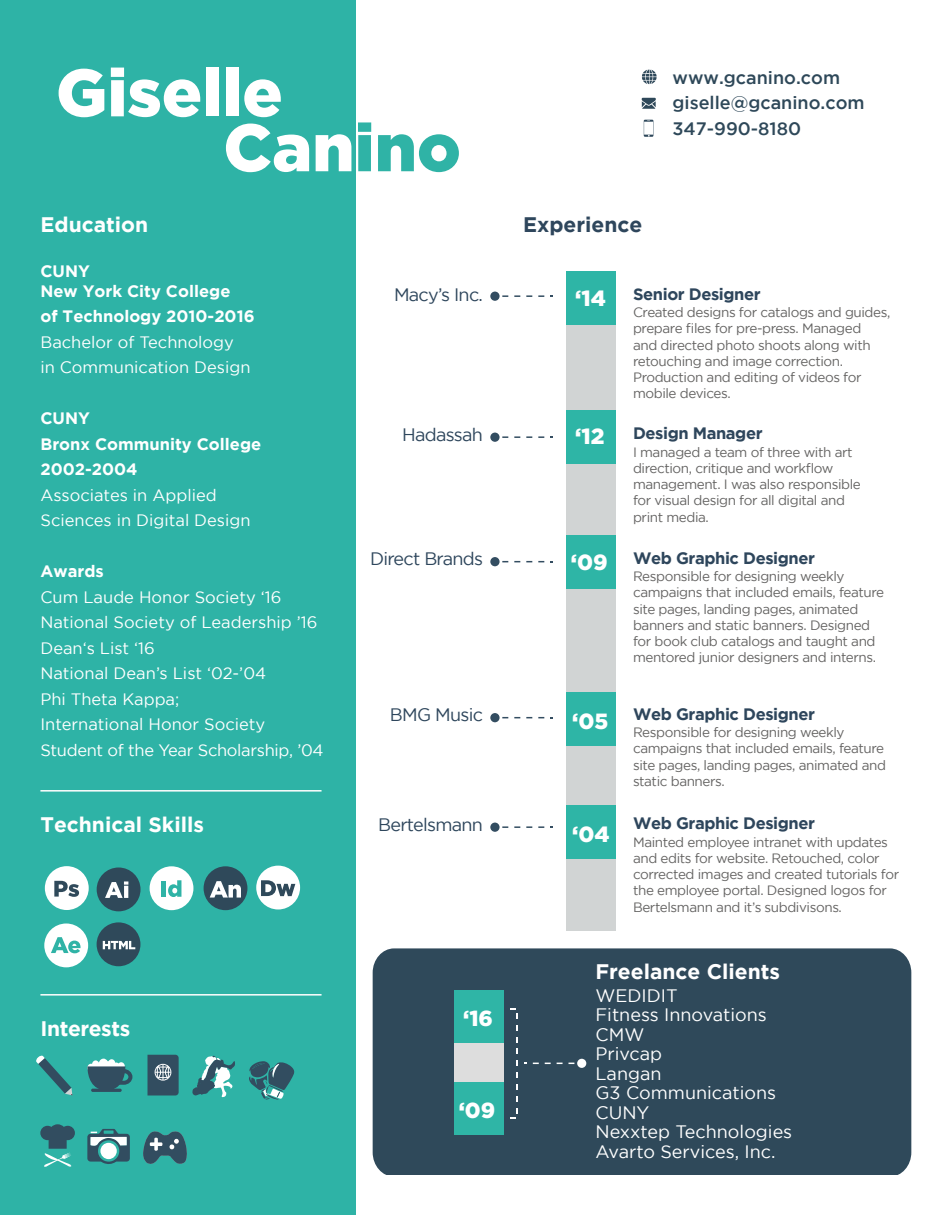
<style>
.page{position:relative;width:945px;height:1215px;background:#fff}
.page>*{position:absolute;margin:0;border:0;box-sizing:border-box;transform-origin:0 0}
.t1{font:900 22.05px "Gotham";color:#fff}
.t2{font:900 21.75px "Gotham";color:#fff}
.t3{font:700 21px "Gotham";color:#fff}
.t4{font:700 21px "Gotham";color:#2e465c}
.t5{font:700 21px "Gotham";letter-spacing:-.02em;color:#fff}
.t6{font:18px/19.5px "Gotham";color:#fff}
.t7{font:18px "Gotham";letter-spacing:-.04em;color:#2e465c}
.t8{font:500 18px "Gotham";color:#2e4859}
.t9{font:16.5px "Gotham";color:#fff}
.t10{font:700 16.5px/25.5px "Gotham";color:#fff}
.t11{font:700 16.5px "Gotham";letter-spacing:-.025em;color:#2e465c}
.t12{font:16.5px "Gotham";letter-spacing:-.02em;color:#fff}
.t13{font:13.5px/16.2px "Gotham";letter-spacing:-.03em;color:#646362}
</style>
<div class="page">
<div style="left:0;top:0;width:356px;height:1215px;background:#2eb3a6"></div>
<svg style="left:642px;top:69px;width:15px;height:15px"></svg>
<svg style="left:644px;top:120px;width:9px;height:17px"></svg>
<svg style="left:642px;top:98px;width:14px;height:11px"></svg>
<div style="left:567px;top:277px;width:49px;height:653px;background:#d1d4d4"></div>
<div style="left:567px;top:271px;width:49px;height:53px;background:#2eb5a6"></div>
<div style="left:567px;top:410px;width:49px;height:54px;background:#2eb5a6"></div>
<div style="left:567px;top:535px;width:49px;height:53px;background:#2eb5a6"></div>
<div style="left:567px;top:692px;width:49px;height:54px;background:#2eb5a6"></div>
<div style="left:490px;top:713px;width:10px;height:9px;background:#334d61;border-radius:50%"></div>
<div style="left:567px;top:805px;width:49px;height:53px;background:#2eb5a6"></div>
<svg style="left:538px;top:826px;width:6px;height:2px"></svg>
<svg style="left:526px;top:826px;width:6px;height:2px"></svg>
<svg style="left:514px;top:826px;width:6px;height:2px"></svg>
<svg style="left:502px;top:826px;width:6px;height:2px"></svg>
<div style="left:490px;top:823px;width:10px;height:9px;background:#334d61;border-radius:50%"></div>
<div style="left:490px;top:557px;width:10px;height:9px;background:#334d61;border-radius:50%"></div>
<svg style="left:538px;top:295px;width:6px;height:2px"></svg>
<svg style="left:526px;top:295px;width:6px;height:2px"></svg>
<svg style="left:514px;top:295px;width:6px;height:2px"></svg>
<svg style="left:502px;top:295px;width:6px;height:2px"></svg>
<div style="left:490px;top:292px;width:10px;height:9px;background:#334d61;border-radius:50%"></div>
<svg style="left:538px;top:436px;width:6px;height:2px"></svg>
<svg style="left:526px;top:436px;width:6px;height:2px"></svg>
<svg style="left:514px;top:436px;width:6px;height:2px"></svg>
<svg style="left:502px;top:436px;width:6px;height:2px"></svg>
<div style="left:490px;top:433px;width:10px;height:9px;background:#334d61;border-radius:50%"></div>
<hr style="left:40px;top:790px;width:282px;height:2px;background:#fff">
<div style="left:45px;top:866px;width:44px;height:44px;background:#fff;border-radius:50%"></div>
<svg style="left:54px;top:881px;width:25px;height:16px"></svg>
<div style="left:97px;top:922px;width:43px;height:44px;background:#2f495a;border-radius:50%"></div>
<div style="left:97px;top:868px;width:44px;height:43px;background:#2f495a;border-radius:50%"></div>
<svg style="left:105px;top:881px;width:23px;height:17px"></svg>
<div style="left:150px;top:866px;width:43px;height:44px;background:#fff;border-radius:50%"></div>
<hr style="left:162px;top:881px;width:4px;height:16px;background:#2fb3a6">
<svg style="left:168px;top:880px;width:13px;height:17px"></svg>
<div style="left:256px;top:866px;width:44px;height:43px;background:#fff;border-radius:50%"></div>
<svg style="left:261px;top:880px;width:34px;height:16px"></svg>
<div style="left:44px;top:924px;width:44px;height:43px;background:#fff;border-radius:50%"></div>
<svg style="left:51px;top:937px;width:30px;height:16px"></svg>
<div style="left:204px;top:866px;width:43px;height:44px;background:#2f495a;border-radius:50%"></div>
<svg style="left:210px;top:881px;width:31px;height:17px"></svg>
<svg style="left:103px;top:941px;width:32px;height:8px"></svg>
<hr style="left:40px;top:994px;width:282px;height:2px;background:#fff">
<svg style="left:36px;top:1055px;width:36px;height:40px"></svg>
<svg style="left:87px;top:1059px;width:45px;height:30px"></svg>
<hr style="left:91px;top:1089px;width:31px;height:3px;background:#324d60;border-radius:2px">
<svg style="left:192px;top:1056px;width:43px;height:41px"></svg>
<svg style="left:40px;top:1124px;width:35px;height:43px"></svg>
<svg style="left:148px;top:1055px;width:31px;height:41px"></svg>
<svg style="left:143px;top:1131px;width:44px;height:33px"></svg>
<svg style="left:87px;top:1129px;width:43px;height:35px"></svg>
<svg style="left:249px;top:1061px;width:45px;height:39px"></svg>
<div style="left:373px;top:948px;width:538px;height:226px;background:#2f495a"></div>
<div style="left:455px;top:1030px;width:49px;height:54px;background:#ddd"></div>
<div style="left:455px;top:1082px;width:49px;height:53px;background:#2fb5a6"></div>
<div style="left:455px;top:990px;width:49px;height:53px;background:#2fb5a6"></div>
<svg style="left:516px;top:1084px;width:2px;height:6px"></svg>
<svg style="left:516px;top:1072px;width:2px;height:6px"></svg>
<svg style="left:516px;top:1060px;width:2px;height:6px"></svg>
<svg style="left:516px;top:1037px;width:2px;height:6px"></svg>
<svg style="left:516px;top:1025px;width:2px;height:6px"></svg>
<svg style="left:511px;top:1008px;width:7px;height:11px"></svg>
<svg style="left:516px;top:1096px;width:2px;height:6px"></svg>
<svg style="left:511px;top:1108px;width:7px;height:10px"></svg>
<svg style="left:557px;top:1063px;width:17px;height:1px"></svg>
<div style="left:577px;top:1059px;width:9px;height:9px;background:#fff;border-radius:50%"></div>
<svg style="left:59px;top:69px;width:45px;height:48px"></svg>
<svg style="left:111px;top:68px;width:89px;height:49px"></svg>
<div style="left:206px;top:68px;width:13px;height:48px;background:#fff"></div>
<div style="left:226px;top:68px;width:13px;height:48px;background:#fff"></div>
<svg style="left:244px;top:79px;width:37px;height:38px"></svg>
<svg style="left:226px;top:124px;width:83px;height:48px"></svg>
<svg style="left:316px;top:134px;width:35px;height:37px"></svg>
<svg style="left:358px;top:122px;width:13px;height:49px"></svg>
<svg style="left:378px;top:134px;width:81px;height:38px"></svg>
<p class="t3" style="left:40px;top:213px;width:109px">Education</p>
<p class="t10" style="left:40px;top:258px;width:51px">CUNY</p>
<p class="t10" style="left:40px;top:278px;width:192px">New York City College</p>
<p class="t10" style="left:40px;top:303px;width:216px">of Technology 2010-2016</p>
<p class="t9" style="left:40px;top:333px;width:195px">Bachelor of Technology</p>
<p class="t9" style="left:40px;top:359px;width:212px">in Communication Design</p>
<p class="t10" style="left:40px;top:405px;width:51px">CUNY</p>
<p class="t10" style="left:40px;top:431px;width:222px">Bronx Community College<br>2002-2004</p>
<p class="t9" style="left:40px;top:486px;width:178px">Associates in Applied</p>
<p class="t9" style="left:40px;top:512px;width:212px">Sciences in Digital Design</p>
<p class="t10" style="left:40px;top:558px;width:65px">Awards</p>
<p class="t9" style="left:40px;top:588px;width:242px">Cum Laude Honor Society ‘16</p>
<p class="t9" style="left:40px;top:614px;width:278px">National Society of Leadership ’16</p>
<p class="t9" style="left:40px;top:639px;width:116px">Dean‘s List ‘16</p>
<p class="t9" style="left:40px;top:665px;width:227px">National Dean’s List ‘02-’04</p>
<p class="t9" style="left:40px;top:690px;width:140px">Phi Theta Kappa;</p>
<p class="t9" style="left:40px;top:716px;width:226px">International Honor Society</p>
<p class="t12" style="left:40px;top:741px;width:285px">Student of the Year Scholarship, ’04</p>
<p class="t3" style="left:40px;top:813px;width:165px">Technical Skills</p>
<p class="t5" style="left:40px;top:1017px;width:91px">Interests</p>
<p class="t8" style="left:673px;top:67px;width:169px">www.gcanino.com</p>
<p class="t8" style="left:673px;top:93px;width:194px">giselle@gcanino.com</p>
<p class="t8" style="left:673px;top:118px;width:130px">347-990-8180</p>
<p class="t4" style="left:523px;top:213px;width:121px">Experience</p>
<p class="t7" style="left:394px;top:285px;width:90px">Macy’s Inc.</p>
<p class="t11" style="left:633px;top:285px;width:129px">Senior Designer</p>
<h1 class="t1" style="left:575px;top:285px;width:32px">‘14</h1>
<p class="t13" style="left:633px;top:304px;width:259px">Created designs for catalogs and guides, prepare files for pre-press. Managed<br>and directed photo shoots along with retouching and image correction.<br>Production and editing of videos for mobile devices.</p>
<p class="t7" style="left:402px;top:424px;width:82px">Hadassah</p>
<p class="t11" style="left:633px;top:424px;width:131px">Design Manager</p>
<h1 class="t1" style="left:575px;top:423px;width:31px">‘12</h1>
<p class="t13" style="left:633px;top:444px;width:229px">I managed a team of three with art direction, critique and workflow management. I was also responsible for visual design for all digital and print media.</p>
<p class="t7" style="left:370px;top:549px;width:114px">Direct Brands</p>
<p class="t11" style="left:633px;top:549px;width:183px">Web Graphic Designer</p>
<h1 class="t1" style="left:571px;top:549px;width:38px">‘09</h1>
<p class="t13" style="left:633px;top:568px;width:253px">Responsible for designing weekly campaigns that included emails, feature site pages, landing pages, animated banners and static banners. Designed for book club catalogs and taught and mentored junior designers and interns.</p>
<p class="t7" style="left:390px;top:705px;width:95px">BMG Music</p>
<p class="t11" style="left:633px;top:705px;width:183px">Web Graphic Designer</p>
<h1 class="t1" style="left:572px;top:708px;width:38px">‘05</h1>
<p class="t13" style="left:633px;top:724px;width:254px">Responsible for designing weekly campaigns that included emails, feature site pages, landing pages, animated and static banners.</p>
<p class="t7" style="left:378px;top:814px;width:106px">Bertelsmann</p>
<p class="t11" style="left:633px;top:814px;width:183px">Web Graphic Designer</p>
<h1 class="t1" style="left:572px;top:821px;width:39px">‘04</h1>
<p class="t13" style="left:633px;top:834px;width:268px">Mainted employee intranet with updates and edits for website. Retouched, color corrected images and created tutorials for the employee portal. Designed logos for Bertelsmann and it’s subdivisons.</p>
<p class="t2" style="left:463px;top:1006px;width:31px">‘16</p>
<p class="t2" style="left:459px;top:1098px;width:38px">‘09</p>
<p class="t3" style="left:595px;top:960px;width:186px">Freelance Clients</p>
<p class="t6" style="left:596px;top:985px;width:173px">WEDIDIT<br>Fitness Innovations</p>
<p class="t6" style="left:596px;top:1024px;width:50px">CMW</p>
<p class="t6" style="left:596px;top:1044px;width:182px">Privcap<br>Langan<br>G3 Communications<br>CUNY</p>
<p class="t6" style="left:596px;top:1122px;width:198px">Nexxtep Technologies<br>Avarto Services, Inc.</p>
</div>
